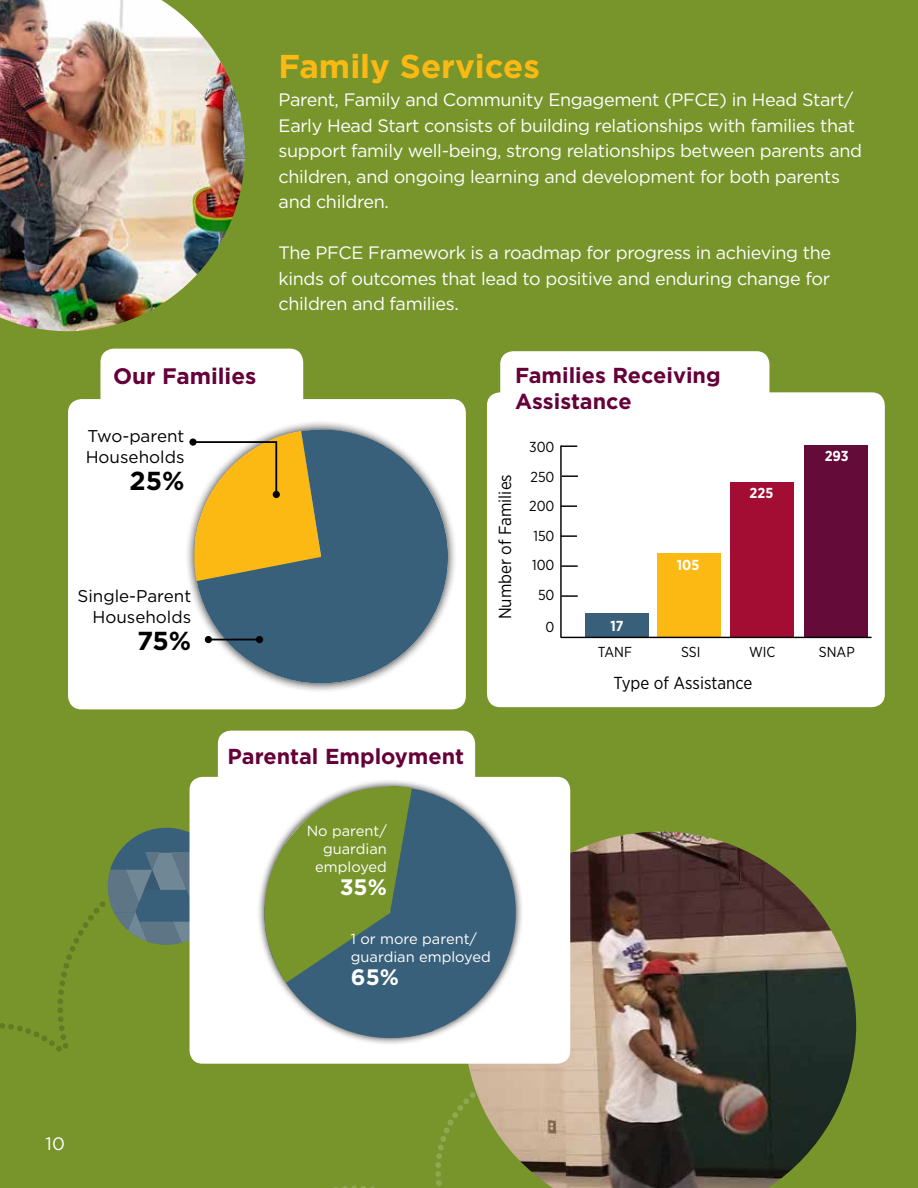
<style>
.page{position:relative;width:918px;height:1188px;background:#78952c}
.page>*{position:absolute;margin:0;border:0;box-sizing:border-box;transform-origin:0 0}
.t1{font:700 33px "Gotham";color:#fdb913}
.t2{font:700 26.1px "Gotham";color:#000}
.t3{font:700 22.5px "Gotham";color:#650039}
.t4{font:700 22.35px "Gotham";color:#fff}
.t5{font:700 21.6px/26px "Gotham";color:#650039}
.t6{font:18px/25.5px "Gotham";letter-spacing:-.02em;color:#fff}
.t7{font:17.4px "Gotham Narrow";color:#000}
.t8{font:17.1px/20.4px "Gotham";color:#000}
.t9{font:14.7px/17.5px "Gotham";color:#fff}
.t10{font:14.4px "Gotham Narrow";color:#000}
.t11{font:700 14.4px "Gotham Narrow";color:#fff}
</style>
<div class="page">
<div style="left:487px;top:392px;width:398px;height:315px;background:#fff;border-radius:13px"></div>
<div style="left:585px;top:613px;width:64px;height:24px;background:#39607a"></div>
<div style="left:500px;top:351px;width:269px;height:81px;background:#fff;border-radius:13px"></div>
<hr style="left:560px;top:445px;width:2px;height:192px;background:#000">
<svg style="left:561px;top:445px;width:16px;height:2px"></svg>
<svg style="left:562px;top:475px;width:16px;height:2px"></svg>
<svg style="left:561px;top:505px;width:16px;height:2px"></svg>
<svg style="left:561px;top:535px;width:16px;height:2px"></svg>
<svg style="left:561px;top:565px;width:17px;height:2px"></svg>
<svg style="left:561px;top:595px;width:17px;height:2px"></svg>
<div style="left:657px;top:553px;width:64px;height:84px;background:#fdb913"></div>
<div style="left:731px;top:482px;width:63px;height:155px;background:#a30c33"></div>
<div style="left:804px;top:445px;width:64px;height:192px;background:#640b39"></div>
<hr style="left:561px;top:637px;width:311px;height:1px;background:#000">
<div style="left:108px;top:828px;width:117px;height:117px;background:#39607a;border-radius:50%"></div>
<svg style="left:0;top:853px;width:190px;height:199px"></svg>
<img style="left:0;top:0;width:245px;height:331px">
<svg style="left:435px;top:1100px;width:29px;height:86px"></svg>
<svg style="left:334px;top:1186px;width:41px;height:2px"></svg>
<img style="left:464px;top:832px;width:392px;height:356px">
<div style="left:218px;top:731px;width:257px;height:80px;background:#fff;border-radius:13px"></div>
<div style="left:190px;top:777px;width:380px;height:287px;background:#fff;border-radius:13px"></div>
<div style="left:257px;top:779px;width:267px;height:267px;background:#000;opacity:.75"></div>
<div style="left:264px;top:787px;width:252px;height:251px;background:#39607a;border-radius:125px"></div>
<svg style="left:257px;top:783px;width:177px;height:263px"></svg>
<div style="left:100px;top:349px;width:203px;height:102px;background:#fff;border-radius:13px"></div>
<div style="left:68px;top:399px;width:398px;height:310px;background:#fff;border-radius:13px"></div>
<div style="left:184px;top:420px;width:274px;height:273px;background:#000;opacity:.75"></div>
<svg style="left:194px;top:420px;width:254px;height:263px;fill:#39607a"></svg>
<hr style="left:208px;top:639px;width:52px;height:1px;background:#000">
<div style="left:256px;top:636px;width:7px;height:7px;background:#000;border-radius:50%"></div>
<div style="left:205px;top:636px;width:7px;height:7px;background:#000;border-radius:50%"></div>
<svg style="left:184px;top:431px;width:137px;height:150px"></svg>
<div style="left:273px;top:491px;width:7px;height:7px;background:#000;border-radius:50%"></div>
<div style="left:189px;top:438px;width:8px;height:8px;background:#000;border-radius:50%"></div>
<h1 class="t1" style="left:279px;top:44px;width:263px">Family Services</h1>
<p class="t3" style="left:113px;top:361px;width:145px">Our Families</p>
<p class="t8" style="left:86px;top:426px;width:100px">Two-parent<br>Households</p>
<h2 class="t2" style="left:129px;top:463px;width:57px">25%</h2>
<p class="t8" style="left:77px;top:586px;width:115px;text-align:right">Single-Parent<br>Households</p>
<h2 class="t2" style="left:137px;top:623px;width:56px">75%</h2>
<p class="t6" style="left:279px;top:87px;width:585px">Parent, Family and Community Engagement (PFCE) in Head Start/ Early Head Start consists of building relationships with families that support family well-being, strong relationships between parents and children, and ongoing learning and development for both parents and children.</p>
<p class="t6" style="left:279px;top:240px;width:554px;text-align:justify">The PFCE Framework is a roadmap for progress in achieving the kinds of outcomes that lead to positive and enduring change for children and families.</p>
<p class="t5" style="left:515px;top:362px;width:207px">Families Receiving<br>Assistance</p>
<p class="t7" style="left:494px;top:619px;width:147px;rotate:-90deg">Number of Families</p>
<p class="t10" style="left:529px;top:438px;width:27px">300</p>
<p class="t10" style="left:530px;top:468px;width:26px">250</p>
<p class="t10" style="left:529px;top:497px;width:27px">200</p>
<p class="t10" style="left:533px;top:527px;width:23px">150</p>
<p class="t10" style="left:532px;top:556px;width:24px">100</p>
<p class="t10" style="left:538px;top:586px;width:18px">50</p>
<p class="t10" style="left:546px;top:618px;width:10px">0</p>
<p class="t11" style="left:611px;top:617px;width:15px">17</p>
<p class="t11" style="left:677px;top:556px;width:24px">105</p>
<p class="t11" style="left:750px;top:484px;width:25px">225</p>
<p class="t11" style="left:825px;top:447px;width:25px">293</p>
<p class="t10" style="left:681px;top:643px;width:21px">SSI</p>
<p class="t10" style="left:749px;top:643px;width:28px">WIC</p>
<p class="t10" style="left:819px;top:643px;width:37px">SNAP</p>
<p class="t10" style="left:598px;top:643px;width:36px">TANF</p>
<p class="t7" style="left:613px;top:672px;width:140px">Type of Assistance</p>
<p class="t5" style="left:228px;top:743px;width:238px">Parental Employment</p>
<p class="t9" style="left:307px;top:822px;width:82px;text-align:right">No parent/ guardian employed</p>
<p class="t4" style="left:340px;top:872px;width:49px">35%</p>
<p class="t9" style="left:351px;top:930px;width:141px">1 or more parent/ guardian employed</p>
<p class="t4" style="left:351px;top:962px;width:50px">65%</p>
<p class="t6" style="left:46px;top:1130px;width:21px">10</p>
</div>
